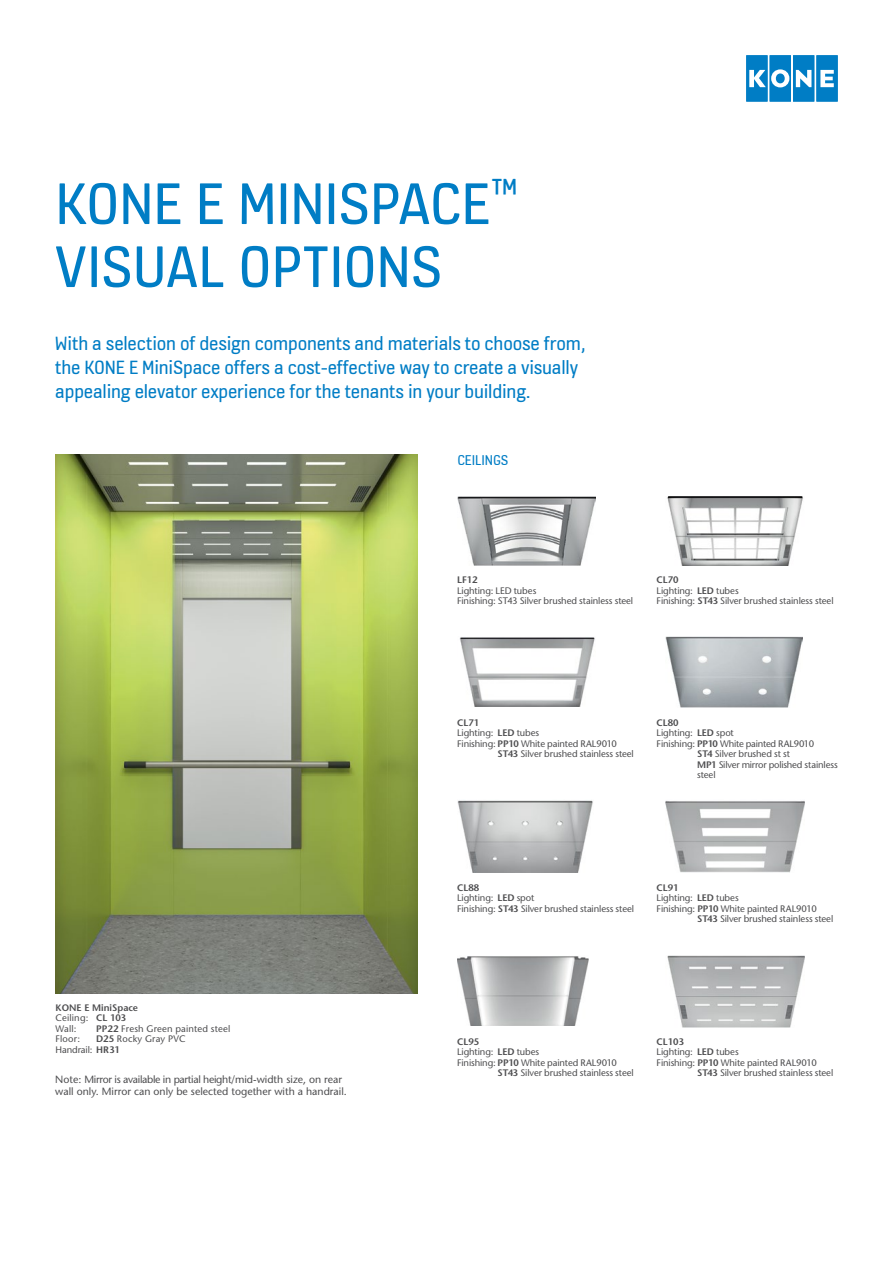
<style>
.page{position:relative;width:893px;height:1263px;background:#fff}
.page>*{position:absolute;margin:0;border:0;box-sizing:border-box;transform-origin:0 0}
.t1{font:63px/63px "KONE Information v 13";letter-spacing:-.005em;color:#007dc5}
.t2{font:20.25px/24px "KONE Information v 13";letter-spacing:-.01em;color:#007dc5}
.t3{font:15px "KONE Information v 13";color:#007dc5}
.t4{font:500 10.5px/12px "Stone Sans Std";color:#4d4d4f}
.t5{font:500 9.45px/10.5px "Stone Sans Std";letter-spacing:-.01em;color:#4d4d4f}
.t6{font:600 9.45px/10.5px "Stone Sans Std";color:#4d4d4f}
.t7{font:500 9.45px "Stone Sans Std";letter-spacing:.02em;color:#4d4d4f}
.s1{font-weight:600}
.s2{font-weight:500}
</style>
<div class="page">
<svg style="left:746px;top:55px;width:92px;height:47px"></svg>
<img style="left:56px;top:454px;width:362px;height:539px">
<img style="left:667px;top:496px;width:136px;height:70px">
<img style="left:459px;top:637px;width:136px;height:70px">
<img style="left:457px;top:800px;width:136px;height:73px">
<img style="left:666px;top:801px;width:138px;height:72px">
<img style="left:667px;top:955px;width:137px;height:72px">
<img style="left:457px;top:956px;width:131px;height:69px">
<img style="left:458px;top:496px;width:137px;height:70px">
<img style="left:666px;top:636px;width:136px;height:72px">
<h1 class="t1" style="left:55px;top:169px;width:465px">KONE E MINISPACE<sup>™<br></sup>VISUAL OPTIONS</h1>
<h2 class="t2" style="left:55px;top:331px;width:532px">With a selection of design components and materials to choose from, the KONE E MiniSpace offers a cost-effective way to create a visually appealing elevator experience for the tenants in your building.</h2>
<h3 class="t3" style="left:457px;top:450px;width:53px">CEILINGS</h3>
<p class="t6" style="left:457px;top:574px;width:22px">LF12</p>
<p class="t5" style="left:457px;top:585px;width:178px">Lighting: LED tubes<br>Finishing: ST43 Silver brushed stainless steel</p>
<p class="t5" style="left:657px;top:574px;width:178px"><span class="s1">CL70<br></span>Lighting: <span class="s1">LED</span> tubes<br>Finishing: <span class="s1">ST43</span> Silver brushed stainless steel</p>
<p class="t6" style="left:56px;top:1002px;width:84px">KONE E MiniSpace<br><span class="s2">Ceiling:</span> CL 103<br><span class="s2">Wall:</span></p>
<p class="t7" style="left:96px;top:1023px;width:136px"><span class="s1">PP22</span> Fresh Green painted steel</p>
<p class="t5" style="left:56px;top:1034px;width:131px;text-indent:41px"><span class="s1">D25</span> Rocky Gray PVC<br>Handrail: <span class="s1">HR31</span></p>
<p class="t4" style="left:55px;top:1073px;width:293px">Note: Mirror is available in partial height/mid-width size, on rear wall only. Mirror can only be selected together with a handrail.</p>
<p class="t5" style="left:56px;top:1034px;width:26px">Floor:</p>
<p class="t6" style="left:457px;top:717px;width:24px">CL71</p>
<p class="t5" style="left:457px;top:728px;width:84px">Lighting: <span class="s1">LED</span> tubes</p>
<p class="t5" style="left:457px;top:738px;width:161px">Finishing: <span class="s1">PP10</span> White painted RAL9010</p>
<p class="t5" style="left:498px;top:749px;width:138px"><span class="s1">ST43</span> Silver brushed stainless steel</p>
<p class="t6" style="left:657px;top:717px;width:24px">CL80</p>
<p class="t5" style="left:657px;top:728px;width:79px">Lighting: <span class="s1">LED</span> spot</p>
<p class="t5" style="left:657px;top:738px;width:159px">Finishing: <span class="s1">PP10</span> White painted RAL9010</p>
<p class="t5" style="left:697px;top:749px;width:94px"><span class="s1">ST4</span> Silver brushed st st</p>
<p class="t5" style="left:697px;top:759px;width:142px"><span class="s1">MP1</span> Silver mirror polished stainless</p>
<p class="t5" style="left:697px;top:770px;width:20px">steel</p>
<p class="t5" style="left:457px;top:882px;width:178px"><span class="s1">CL88<br></span>Lighting: <span class="s1">LED</span> spot<br>Finishing: <span class="s1">ST43</span> Silver brushed stainless steel</p>
<p class="t6" style="left:657px;top:882px;width:24px">CL91</p>
<p class="t5" style="left:657px;top:893px;width:84px">Lighting: <span class="s1">LED</span> tubes</p>
<p class="t5" style="left:657px;top:903px;width:162px">Finishing: <span class="s1">PP10</span> White painted RAL9010</p>
<p class="t5" style="left:697px;top:914px;width:138px"><span class="s1">ST43</span> Silver brushed stainless steel</p>
<p class="t6" style="left:457px;top:1036px;width:24px">CL95</p>
<p class="t5" style="left:457px;top:1047px;width:84px">Lighting: <span class="s1">LED</span> tubes</p>
<p class="t5" style="left:457px;top:1057px;width:161px">Finishing: <span class="s1">PP10</span> White painted RAL9010</p>
<p class="t5" style="left:498px;top:1068px;width:138px"><span class="s1">ST43</span> Silver brushed stainless steel</p>
<p class="t6" style="left:657px;top:1036px;width:29px">CL103</p>
<p class="t5" style="left:657px;top:1047px;width:84px">Lighting: <span class="s1">LED</span> tubes</p>
<p class="t5" style="left:657px;top:1057px;width:162px">Finishing: <span class="s1">PP10</span> White painted RAL9010</p>
<p class="t5" style="left:697px;top:1068px;width:138px"><span class="s1">ST43</span> Silver brushed stainless steel</p>
</div>
